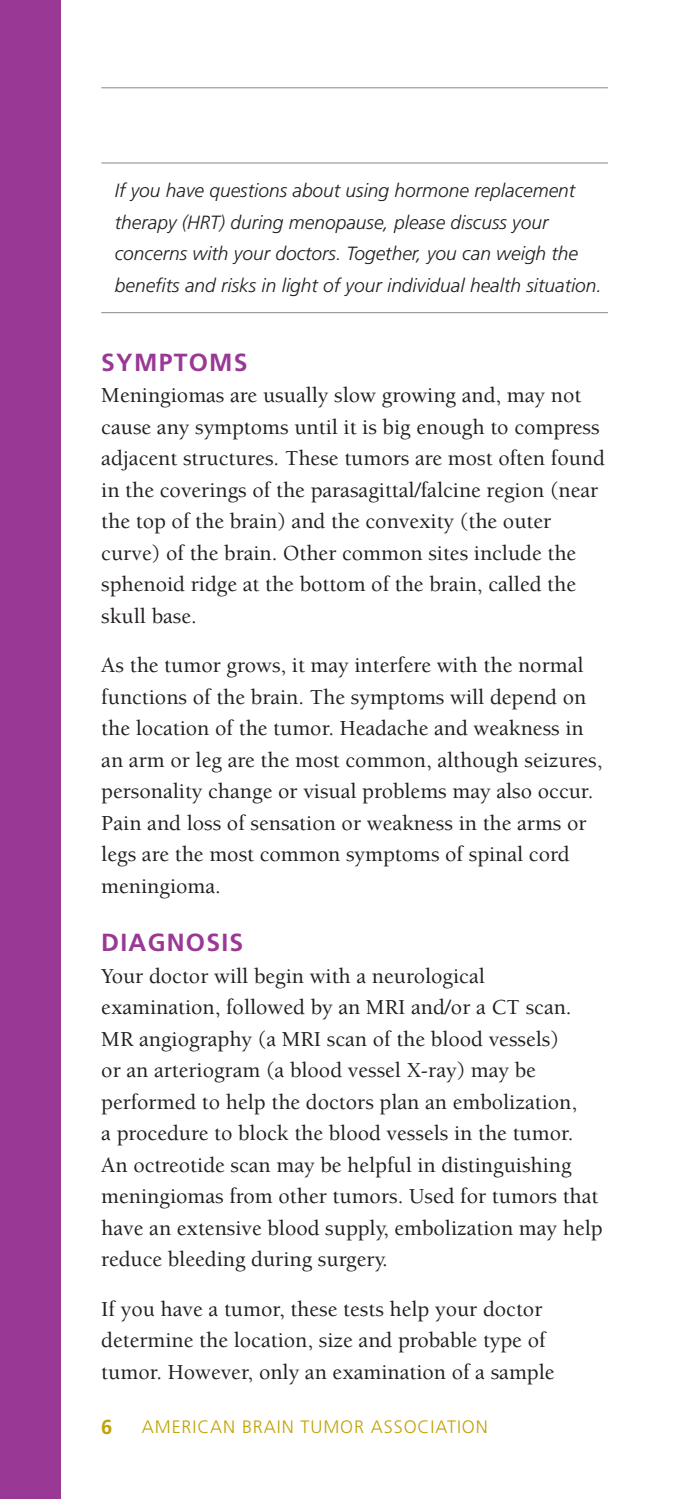
<style>
.page{position:relative;width:689px;height:1499px;background:#fff}
.page>*{position:absolute;margin:0;border:0;box-sizing:border-box;transform-origin:0 0}
.subhead_1{font:700 24.75px "Frutiger";letter-spacing:.05em;color:#993995}
.body_text_0p_before{font:500 22.05px/31.5px "Berkeley";color:#231f20}
.body_text_p8_before{font:500 22.05px/31.5px "Berkeley";color:#231f20}
.t1{font:700 20.25px "Frutiger";color:#c2a205}
.PQ{font:italic 300 19.12px/31.5px "Frutiger";color:#231f20}
.t2{font:300 18px "Frutiger";letter-spacing:.05em;color:#c2a205}
</style>
<div class="page">
<hr style="left:101px;top:87px;width:507px;height:1px;background:#939598">
<div style="left:0;top:0;width:61px;height:1498px;background:#993995"></div>
<hr style="left:101px;top:162px;width:507px;height:1px;background:#939598">
<hr style="left:101px;top:312px;width:507px;height:1px;background:#939598">
<p class="PQ" style="left:115px;top:175px;width:488px">If you have questions about using hormone replacement therapy (HRT) during menopause, please discuss your concerns with your doctors. Together, you can weigh the benefits and risks in light of your individual health situation.</p>
<p class="subhead_1" style="left:101px;top:347px;width:148px">SYMPTOMS</p>
<p class="body_text_0p_before" style="left:101px;top:380px;width:505px">Meningiomas are usually slow growing and, may not cause any symptoms until it is big enough to compress adjacent structures. These tumors are most often found in the coverings of the parasagittal/falcine region (near the top of the brain) and the convexity (the outer curve) of the brain. Other common sites include the sphenoid ridge at the bottom of the brain, called the skull base.</p>
<p class="body_text_p8_before" style="left:101px;top:650px;width:502px">As the tumor grows, it may interfere with the normal functions of the brain. The symptoms will depend on the location of the tumor. Headache and weakness in an arm or leg are the most common, although seizures, personality change or visual problems may also occur.<br>Pain and loss of sensation or weakness in the arms or legs are the most common symptoms of spinal cord meningioma.</p>
<p class="subhead_1" style="left:101px;top:928px;width:143px">DIAGNOSIS</p>
<p class="body_text_0p_before" style="left:101px;top:960px;width:502px">Your doctor will begin with a neurological examination, followed by an MRI and/or a CT scan.<br>MR angiography (a MRI scan of the blood vessels)<br>or an arteriogram (a blood vessel X-ray) may be performed to help the doctors plan an embolization,<br>a procedure to block the blood vessels in the tumor.<br>An octreotide scan may be helpful in distinguishing meningiomas from other tumors. Used for tumors that have an extensive blood supply, embolization may help reduce bleeding during surgery.</p>
<p class="body_text_p8_before" style="left:101px;top:1293px;width:454px">If you have a tumor, these tests help your doctor determine the location, size and probable type of tumor. However, only an examination of a sample</p>
<p class="t1" style="left:101px;top:1414px;width:13px">6</p>
<p class="t2" style="left:142px;top:1416px;width:347px">AMERICAN BRAIN TUMOR ASSOCIATION</p>
</div>
